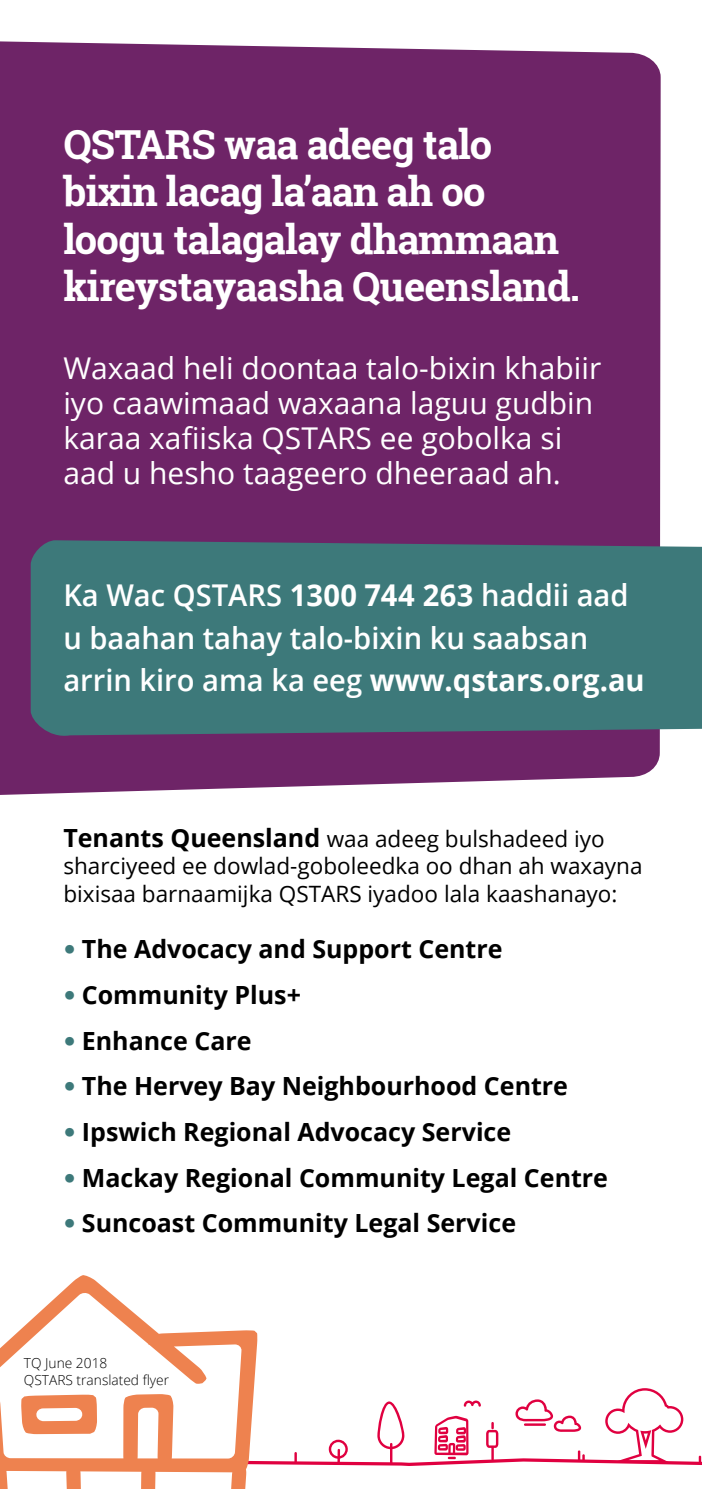
<style>
.page{position:relative;width:702px;height:1489px;background:#fff}
.page>*{position:absolute;margin:0;border:0;box-sizing:border-box;transform-origin:0 0}
.t1{font:700 40px/47.5px "Roboto Slab";letter-spacing:-.02em;color:#fff}
.t2{font:30px/35px "Open Sans";color:#fff}
.t3{font:600 30px/42.5px "Open Sans";color:#fff}
.t4{font:700 25px "Open Sans";color:#000}
.t5{font:22.5px/27.5px "Open Sans";color:#000}
.t6{font:300 13.75px/16.5px "Open Sans";color:#000}
.s1{font-weight:700}
.s2{font-weight:700;font-size:25px}
.s3{font-family:"Frutiger LT Std";font-weight:300;font-stretch:condensed;color:#3d797a}
</style>
<div class="page">
<div style="left:0;top:41px;width:660px;height:754px;background:#6e2467"></div>
<div style="left:31px;top:540px;width:671px;height:199px;background:#3d797a"></div>
<svg style="left:0;top:1275px;width:257px;height:213px"></svg>
<svg style="left:2px;top:1387px;width:700px;height:79px"></svg>
<h1 class="t1" style="left:63px;top:120px;width:518px">QSTARS waa adeeg talo bixin lacag la’aan ah oo loogu talagalay dhammaan kireystayaasha Queensland.</h1>
<p class="t2" style="left:63px;top:350px;width:539px">Waxaad heli doontaa talo-bixin khabiir iyo caawimaad waxaana laguu gudbin karaa xafiiska QSTARS ee gobolka si aad u hesho taageero dheeraad ah.</p>
<p class="t3" style="left:63px;top:573px;width:583px">Ka Wac QSTARS <span class="s1">1300 744 263</span> haddii aad u baahan tahay talo-bixin ku saabsan arrin kiro ama ka eeg <span class="s1">www.qstars.org.au</span></p>
<p class="t5" style="left:63px;top:824px;width:580px"><span class="s2">Tenants Queensland</span> waa adeeg bulshadeed iyo sharciyeed ee dowlad-goboleedka oo dhan ah waxayna bixisaa barnaamijka QSTARS iyadoo lala kaashanayo:</p>
<p class="t4" style="left:63px;top:931px;width:440px"><span class="s3">•</span> The Advocacy and Support Centre</p>
<p class="t4" style="left:63px;top:977px;width:239px"><span class="s3">•</span> Community Plus+</p>
<p class="t4" style="left:63px;top:1022px;width:190px"><span class="s3">•</span> Enhance Care</p>
<p class="t4" style="left:63px;top:1068px;width:506px"><span class="s3">•</span> The Hervey Bay Neighbourhood Centre</p>
<p class="t4" style="left:63px;top:1114px;width:449px"><span class="s3">•</span> Ipswich Regional Advocacy Service</p>
<p class="t4" style="left:63px;top:1159px;width:546px"><span class="s3">•</span> Mackay Regional Community Legal Centre</p>
<p class="t4" style="left:63px;top:1205px;width:454px"><span class="s3">•</span> Suncoast Community Legal Service</p>
<p class="t6" style="left:24px;top:1354px;width:147px">TQ June 2018<br>QSTARS translated flyer</p>
</div>
